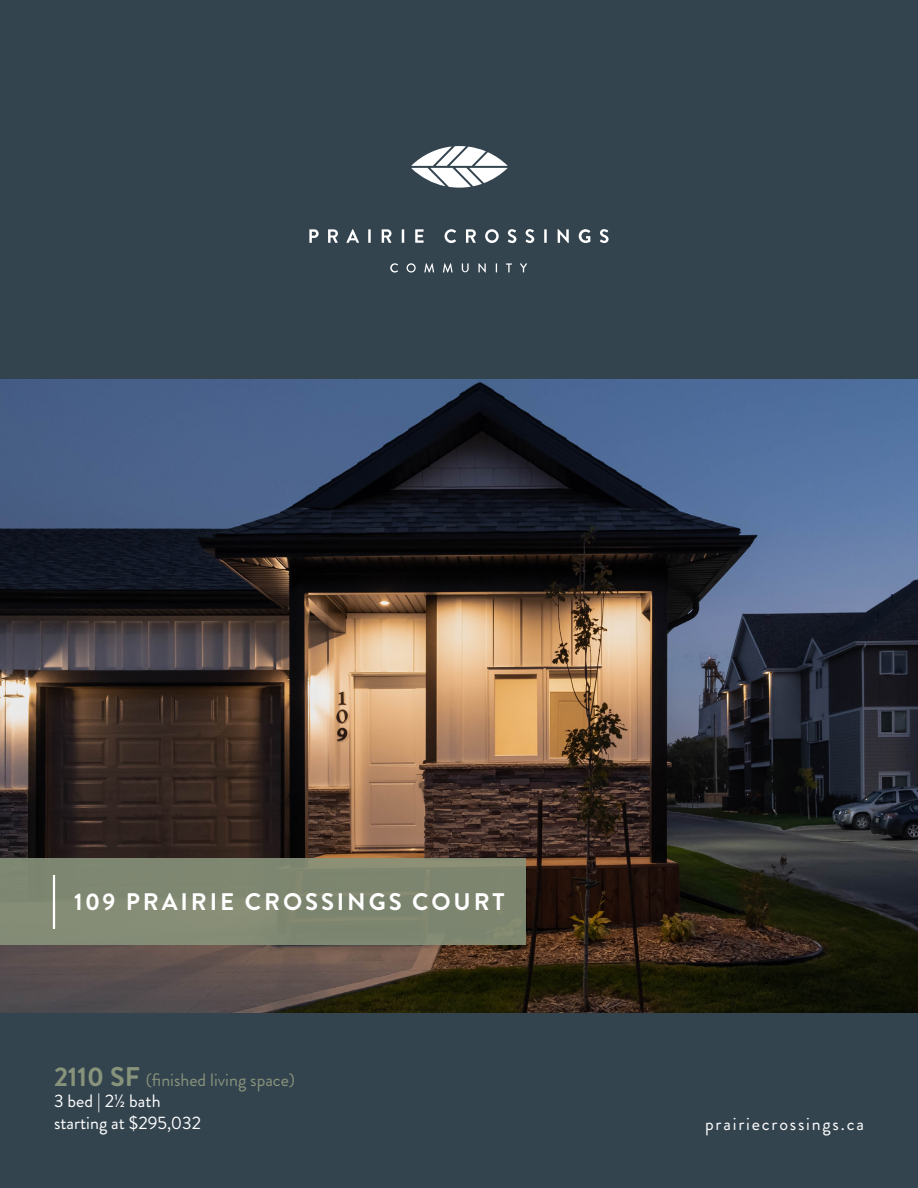
<style>
.page{position:relative;width:918px;height:1188px;background:#34444f}
.page>*{position:absolute;margin:0;border:0;box-sizing:border-box;transform-origin:0 0}
.t1{font:700 24px "Brandon Grotesque";letter-spacing:.12em;color:#fff}
.t2{font:18px "Brandon Grotesque";color:#fff}
.t3{font:18px "Brandon Grotesque";color:#88937b}
.t4{font:18px "Brandon Grotesque";letter-spacing:.1em;color:#fff}
.s1{font-weight:700;font-size:27px}
</style>
<div class="page">
<img style="left:0;top:379px;width:918px;height:634px">
<div style="left:0;top:859px;width:526px;height:86px;background:#7e8771"></div>
<svg style="left:309px;top:229px;width:10px;height:14px"></svg>
<svg style="left:328px;top:229px;width:10px;height:14px"></svg>
<svg style="left:346px;top:229px;width:13px;height:14px"></svg>
<hr style="left:368px;top:229px;width:3px;height:14px;background:#fff">
<svg style="left:382px;top:229px;width:10px;height:14px"></svg>
<svg style="left:402px;top:229px;width:2px;height:14px"></svg>
<svg style="left:415px;top:229px;width:9px;height:14px"></svg>
<svg style="left:445px;top:229px;width:11px;height:14px"></svg>
<svg style="left:466px;top:229px;width:10px;height:14px"></svg>
<svg style="left:485px;top:229px;width:14px;height:14px"></svg>
<svg style="left:508px;top:229px;width:8px;height:14px"></svg>
<svg style="left:526px;top:229px;width:8px;height:14px"></svg>
<hr style="left:544px;top:229px;width:3px;height:14px;background:#fff">
<svg style="left:558px;top:229px;width:11px;height:14px"></svg>
<svg style="left:579px;top:229px;width:11px;height:14px"></svg>
<svg style="left:600px;top:229px;width:9px;height:14px"></svg>
<svg style="left:390px;top:263px;width:8px;height:10px"></svg>
<svg style="left:407px;top:263px;width:9px;height:10px"></svg>
<svg style="left:424px;top:263px;width:10px;height:10px"></svg>
<svg style="left:443px;top:263px;width:10px;height:10px"></svg>
<svg style="left:462px;top:263px;width:7px;height:9px"></svg>
<svg style="left:478px;top:263px;width:8px;height:10px"></svg>
<svg style="left:506px;top:263px;width:6px;height:9px"></svg>
<svg style="left:520px;top:263px;width:7px;height:9px"></svg>
<svg style="left:411px;top:146px;width:96px;height:42px"></svg>
<hr style="left:53px;top:875px;width:2px;height:54px;background:#fff">
<p class="t1" style="left:74px;top:885px;width:432px">109 PRAIRIE CROSSINGS COURT</p>
<p class="t3" style="left:54px;top:1067px;width:243px"><span class="s1">2110 SF</span> (finished living space)</p>
<p class="t2" style="left:54px;top:1089px;width:108px">3 bed | 2½ bath</p>
<p class="t2" style="left:54px;top:1110px;width:149px">starting at $295,032</p>
<p class="t4" style="left:705px;top:1111px;width:160px">prairiecrossings.ca</p>
</div>
